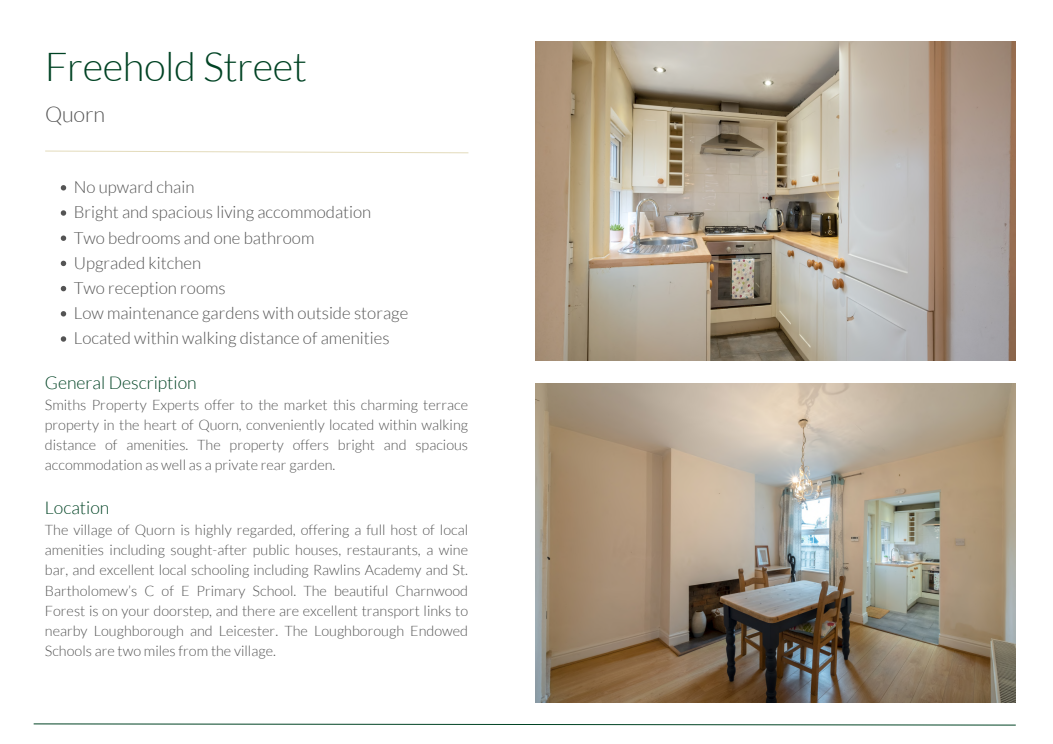
<style>
.page{position:relative;width:1053px;height:744px;background:#fff}
.page>*{position:absolute;margin:0;border:0;box-sizing:border-box;transform-origin:0 0}
.t1{font:300 40px "Lato";letter-spacing:-.01em;color:#004324}
.t2{font:300 21.6px "Lato";letter-spacing:-.01em;color:#545454}
.t3{font:300 17.6px "Lato";color:#004324}
.t4{font:300 16.8px/25.2px "Lato";color:#545454}
.t5{font:300 14.4px/20.1px "Lato";color:#545454;text-align:justify}
</style>
<div class="page">
<img style="left:535px;top:41px;width:479px;height:320px">
<img style="left:535px;top:383px;width:479px;height:320px">
<svg style="left:45px;top:150px;width:424px;height:3px"></svg>
<svg style="left:33px;top:723px;width:983px;height:3px"></svg>
<svg style="left:61px;top:185px;width:5px;height:6px"></svg>
<svg style="left:61px;top:210px;width:5px;height:6px"></svg>
<svg style="left:61px;top:236px;width:5px;height:5px"></svg>
<svg style="left:61px;top:261px;width:5px;height:5px"></svg>
<svg style="left:61px;top:286px;width:5px;height:5px"></svg>
<svg style="left:61px;top:311px;width:5px;height:6px"></svg>
<svg style="left:61px;top:336px;width:5px;height:6px"></svg>
<h1 class="t1" style="left:45px;top:41px;width:263px">Freehold Street</h1>
<h2 class="t2" style="left:45px;top:101px;width:61px">Quorn</h2>
<p class="t4" style="left:74px;top:174px;width:336px">No upward chain<br>Bright and spacious living accommodation<br>Two bedrooms and one bathroom<br>Upgraded kitchen<br>Two reception rooms<br>Low maintenance gardens with outside storage<br>Located within walking distance of amenities</p>
<p class="t3" style="left:45px;top:372px;width:153px">General Description</p>
<p class="t5" style="left:45px;top:395px;width:424px">Smiths Property Experts offer to the market this charming terrace property in the heart of Quorn, conveniently located within walking distance of amenities. The property offers bright and spacious accommodation as well as a private rear garden.</p>
<p class="t3" style="left:45px;top:497px;width:66px">Location</p>
<p class="t5" style="left:45px;top:520px;width:424px">The village of Quorn is highly regarded, offering a full host of local amenities including sought-after public houses, restaurants, a wine bar, and excellent local schooling including Rawlins Academy and St.<br>Bartholomew’s C of E Primary School. The beautiful Charnwood Forest is on your doorstep, and there are excellent transport links to nearby Loughborough and Leicester. The Loughborough Endowed Schools are two miles from the village.</p>
</div>
